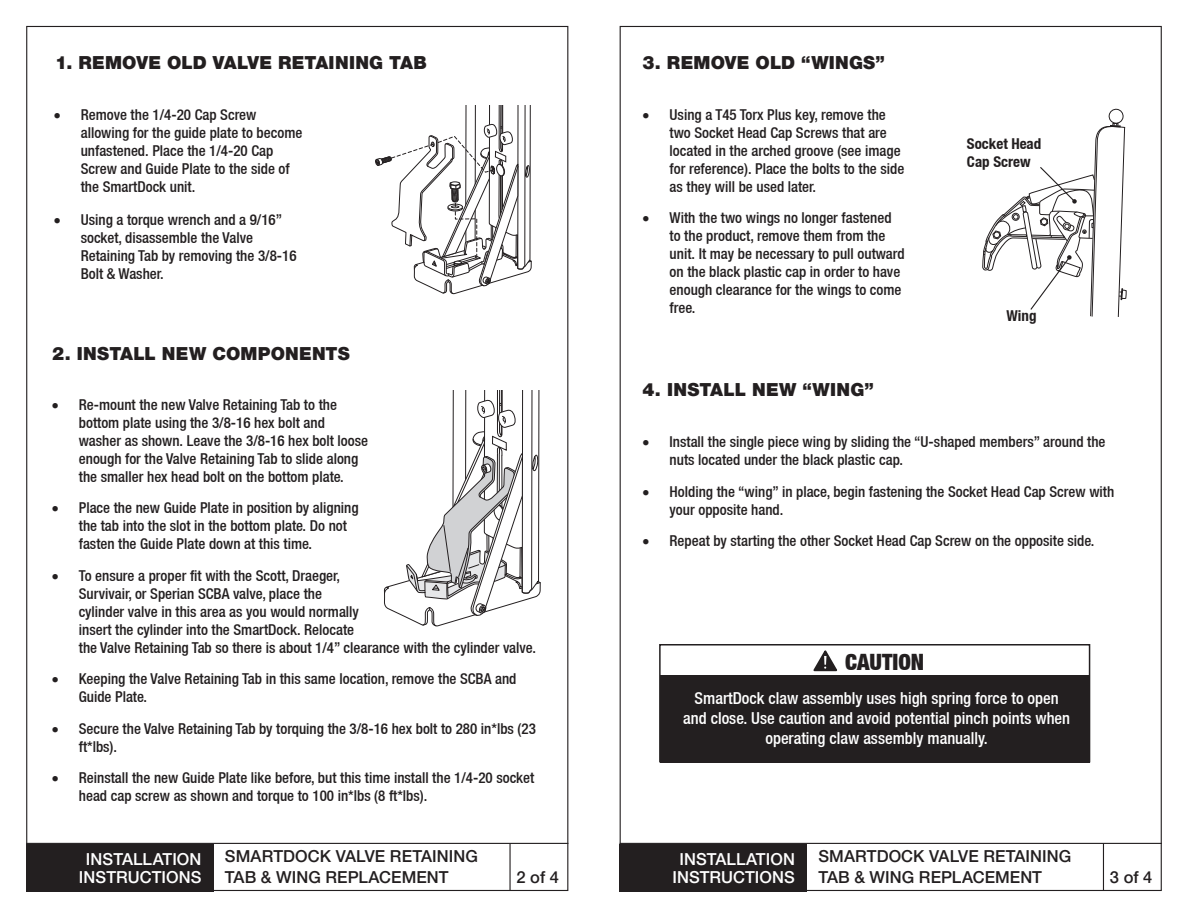
<style>
.page{position:relative;width:1188px;height:918px;background:#fff}
.page>*{position:absolute;margin:0;border:0;box-sizing:border-box;transform-origin:0 0}
.t1{font:900 condensed 22.5px "Helvetica Neue LT";color:#231f20}
.t2{font:900 18px "Helvetica Neue LT";letter-spacing:.01em;color:#231f20}
.t3{font:500 condensed 16.5px/19.8px "Helvetica Neue LT";color:#fff;text-align:center}
.t4{font:500 16.5px/21px "Helvetica Neue LT";letter-spacing:.005em;color:#231f20}
.t5{font:500 16.5px/18px "Helvetica Neue LT";letter-spacing:.005em;color:#fff;text-align:center}
.t6{font:500 condensed 15px/18px "Helvetica Neue LT";color:#231f20}
.t7{font:700 condensed 15px/18px "Helvetica Neue LT";color:#231f20}
</style>
<div class="page">
<hr style="left:620px;top:843px;width:542px;height:1px;background:#231f20">
<div style="left:620px;top:844px;width:187px;height:47px;background:#231f20"></div>
<hr style="left:1103px;top:843px;width:1px;height:47px;background:#231f20">
<hr style="left:26px;top:843px;width:542px;height:1px;background:#231f20">
<div style="left:26px;top:844px;width:188px;height:47px;background:#231f20"></div>
<hr style="left:509px;top:843px;width:2px;height:47px;background:#231f20">
<svg style="left:375px;top:105px;width:157px;height:190px"></svg>
<svg style="left:384px;top:391px;width:157px;height:236px"></svg>
<svg style="left:983px;top:109px;width:144px;height:208px"></svg>
<div style="left:659px;top:644px;width:431px;height:118px;border:2px solid #231f20"></div>
<div style="left:660px;top:675px;width:430px;height:87px;background:#231f20"></div>
<svg style="left:813px;top:650px;width:24px;height:21px"></svg>
<p class="t2" style="left:55px;top:52px;width:373px">1. REMOVE OLD VALVE RETAINING TAB</p>
<p class="t6" style="left:81px;top:105px;width:223px;text-indent:-27px">• Remove the 1/4-20 Cap Screw allowing for the guide plate to become unfastened. Place the 1/4-20 Cap<br>Screw and Guide Plate to the side of the SmartDock unit.</p>
<p class="t6" style="left:81px;top:211px;width:217px;text-indent:-27px">• Using a torque wrench and a 9/16” socket, disassemble the Valve<br>Retaining Tab by removing the 3/8-16<br>Bolt &amp; Washer.</p>
<p class="t2" style="left:643px;top:52px;width:244px">3. REMOVE OLD “WINGS”</p>
<p class="t6" style="left:670px;top:105px;width:236px;text-indent:-27px">• Using a T45 Torx Plus key, remove the two Socket Head Cap Screws that are located in the arched groove (see image for reference). Place the bolts to the side as they will be used later.</p>
<p class="t6" style="left:670px;top:209px;width:237px;text-indent:-27px">• With the two wings no longer fastened to the product, remove them from the unit. It may be necessary to pull outward on the black plastic cap in order to have enough clearance for the wings to come free.</p>
<p class="t7" style="left:967px;top:134px;width:76px">Socket Head<br>Cap Screw</p>
<p class="t7" style="left:1007px;top:307px;width:31px">Wing</p>
<p class="t2" style="left:52px;top:343px;width:299px">2. INSTALL NEW COMPONENTS</p>
<p class="t6" style="left:79px;top:395px;width:291px;text-indent:-27px">• Re-mount the new Valve Retaining Tab to the bottom plate using the 3/8-16 hex bolt and washer as shown. Leave the 3/8-16 hex bolt loose enough for the Valve Retaining Tab to slide along the smaller hex head bolt on the bottom plate.</p>
<p class="t6" style="left:79px;top:499px;width:281px;text-indent:-27px">• Place the new Guide Plate in position by aligning the tab into the slot in the bottom plate. Do not fasten the Guide Plate down at this time.</p>
<p class="t6" style="left:79px;top:566px;width:459px;text-indent:-27px">• To ensure a proper fit with the Scott, Draeger,<br>Survivair, or Sperian SCBA valve, place the<br>cylinder valve in this area as you would normally<br>insert the cylinder into the SmartDock. Relocate<br>the Valve Retaining Tab so there is about 1/4” clearance with the cylinder valve.</p>
<p class="t6" style="left:79px;top:670px;width:439px;text-indent:-27px">• Keeping the Valve Retaining Tab in this same location, remove the SCBA and<br>Guide Plate.</p>
<p class="t6" style="left:79px;top:719px;width:459px;text-indent:-27px">• Secure the Valve Retaining Tab by torquing the 3/8-16 hex bolt to 280 in*lbs (23 ft*lbs).</p>
<p class="t6" style="left:79px;top:769px;width:457px;text-indent:-27px">• Reinstall the new Guide Plate like before, but this time install the 1/4-20 socket head cap screw as shown and torque to 100 in*lbs (8 ft*lbs).</p>
<p class="t2" style="left:643px;top:379px;width:37px">4. INSTALL</p>
<p class="t2" style="left:752px;top:379px;width:16px">NEW</p>
<p class="t2" style="left:803px;top:379px;width:24px">“WING</p>
<p class="t2" style="left:865px;top:379px;width:11px">”</p>
<p class="t6" style="left:670px;top:433px;width:437px;text-indent:-27px">• Install the single piece wing by sliding the “U-shaped members” around the nuts located under the black plastic cap.</p>
<p class="t6" style="left:670px;top:482px;width:446px;text-indent:-27px">• Holding the “wing” in place, begin fastening the Socket Head Cap Screw with your opposite hand.</p>
<p class="t6" style="left:643px;top:532px;width:453px">• Repeat by starting the other Socket Head Cap Screw on the opposite side.</p>
<h1 class="t1" style="left:845px;top:649px;width:81px">CAUTION</h1>
<p class="t3" style="left:683px;top:688px;width:388px">SmartDock claw assembly uses high spring force to open and close. Use caution and avoid potential pinch points when operating claw assembly manually.</p>
<p class="t5" style="left:79px;top:850px;width:124px">INSTALLATION<br>INSTRUCTIONS</p>
<p class="t4" style="left:225px;top:845px;width:254px">SMARTDOCK VALVE RETAINING<br>TAB &amp; WING REPLACEMENT</p>
<p class="t4" style="left:517px;top:866px;width:44px">2 of 4</p>
<p class="t5" style="left:672px;top:850px;width:124px">INSTALLATION<br>INSTRUCTIONS</p>
<p class="t4" style="left:818px;top:845px;width:254px">SMARTDOCK VALVE RETAINING<br>TAB &amp; WING REPLACEMENT</p>
<p class="t4" style="left:1110px;top:866px;width:44px">3 of 4</p>
</div>
